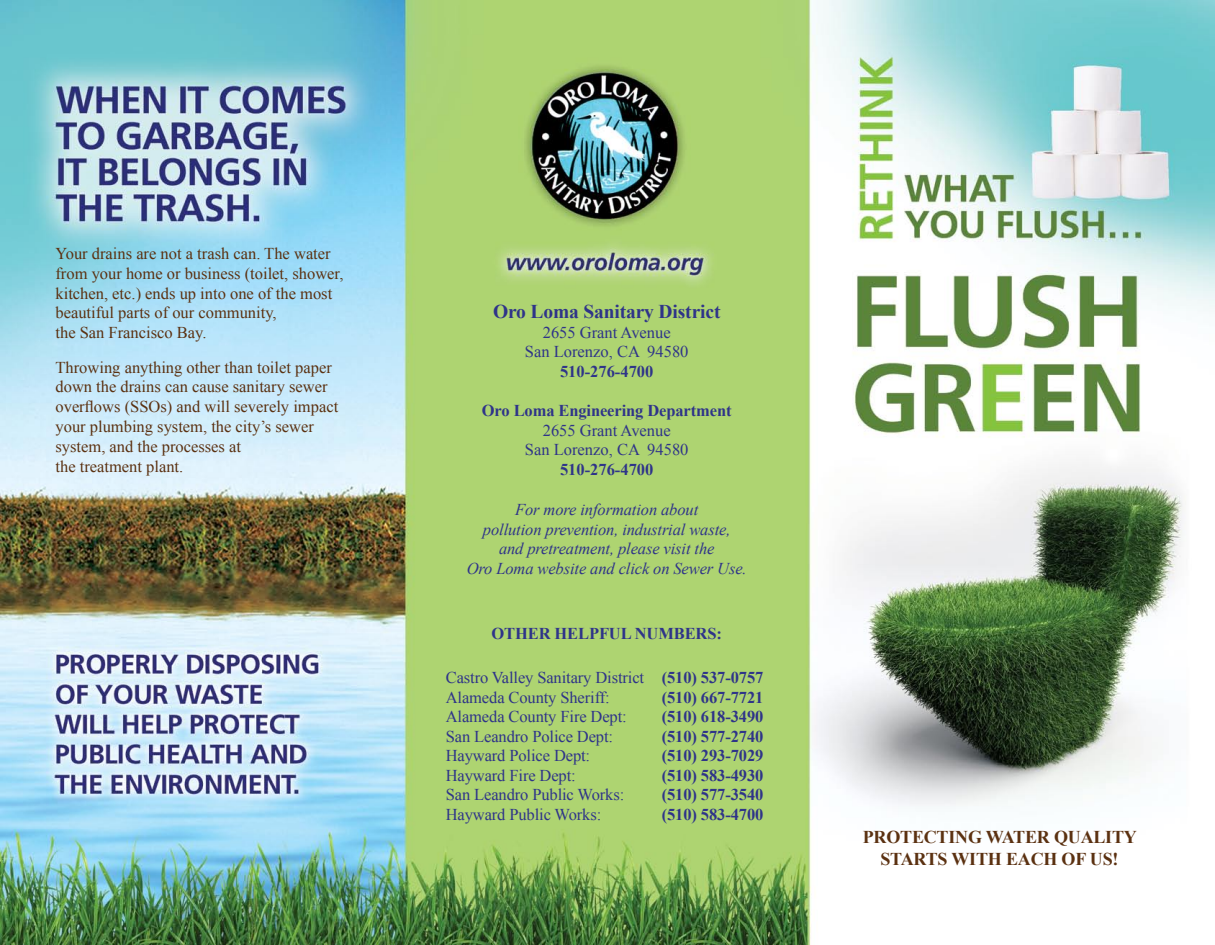
<style>
.page{position:relative;width:1215px;height:945px;background:#fff}
.page>*{position:absolute;margin:0;border:0;box-sizing:border-box;transform-origin:0 0}
.t1{font:700 19.5px "Times New Roman";letter-spacing:-.005em;color:#2f3489}
.t2{font:700 18px/22.5px "Times New Roman";letter-spacing:-.01em;color:#5b3111;text-align:center}
.t3{font:16.5px/19.8px "Times New Roman";color:#5b3111}
.t4{font:16.5px/19.5px "Times New Roman";letter-spacing:-.005em;color:#2f3489;text-align:center}
.t5{font:700 16.5px "Times New Roman";letter-spacing:-.005em;color:#2f3489}
.t6{font:italic 16.5px/19.8px "Times New Roman";letter-spacing:-.005em;color:#2f3489;text-align:center}
.s1{font-weight:700}
</style>
<div class="page">
<img style="left:0;top:0;width:1215px;height:945px">
<p class="t3" style="left:56px;top:243px;width:290px">Your drains are not a trash can. The water from your home or business (toilet, shower, kitchen, etc.) ends up into one of the most beautiful parts of our community,<br>the San Francisco Bay.</p>
<p class="t3" style="left:56px;top:357px;width:284px">Throwing anything other than toilet paper down the drains can cause sanitary sewer overflows (SSOs) and will severely impact your plumbing system, the city’s sewer system, and the processes at<br>the treatment plant.</p>
<p class="t1" style="left:493px;top:301px;width:229px">Oro Loma Sanitary District</p>
<p class="t4" style="left:525px;top:322px;width:165px">2655 Grant Avenue<br>San Lorenzo, CA 94580</p>
<p class="t5" style="left:560px;top:362px;width:95px">510-276-4700</p>
<p class="t5" style="left:482px;top:401px;width:251px">Oro Loma Engineering Department</p>
<p class="t4" style="left:525px;top:420px;width:165px">2655 Grant Avenue<br>San Lorenzo, CA 94580</p>
<p class="t5" style="left:560px;top:460px;width:95px">510-276-4700</p>
<p class="t6" style="left:467px;top:499px;width:281px">For more information about<br>pollution prevention, industrial waste,<br>and pretreatment, please visit the<br>Oro Loma website and click on Sewer Use.</p>
<p class="t5" style="left:492px;top:624px;width:232px">OTHER HELPFUL NUMBERS:</p>
<p class="t4" style="left:446px;top:668px;width:319px;text-align:left">Castro Valley Sanitary District <span class="s1">(510) 537-0757<br></span>Alameda County Sheriff:</p>
<p class="t5" style="left:662px;top:688px;width:103px">(510) 667-7721</p>
<p class="t4" style="left:446px;top:707px;width:183px">Alameda County Fire Dept:</p>
<p class="t5" style="left:662px;top:707px;width:103px">(510) 618-3490</p>
<p class="t4" style="left:446px;top:726px;width:169px">San Leandro Police Dept:</p>
<p class="t5" style="left:662px;top:727px;width:103px">(510) 577-2740</p>
<p class="t4" style="left:446px;top:746px;width:146px">Hayward Police Dept:</p>
<p class="t5" style="left:662px;top:746px;width:103px">(510) 293-7029</p>
<p class="t4" style="left:446px;top:765px;width:132px">Hayward Fire Dept:</p>
<p class="t5" style="left:662px;top:766px;width:103px">(510) 583-4930</p>
<p class="t4" style="left:446px;top:785px;width:180px">San Leandro Public Works:</p>
<p class="t5" style="left:662px;top:785px;width:103px">(510) 577-3540</p>
<p class="t4" style="left:446px;top:804px;width:157px">Hayward Public Works:</p>
<p class="t5" style="left:662px;top:805px;width:103px">(510) 583-4700</p>
<p class="t2" style="left:863px;top:825px;width:276px">PROTECTING WATER QUALITY<br>STARTS WITH EACH OF US!</p>
</div>
